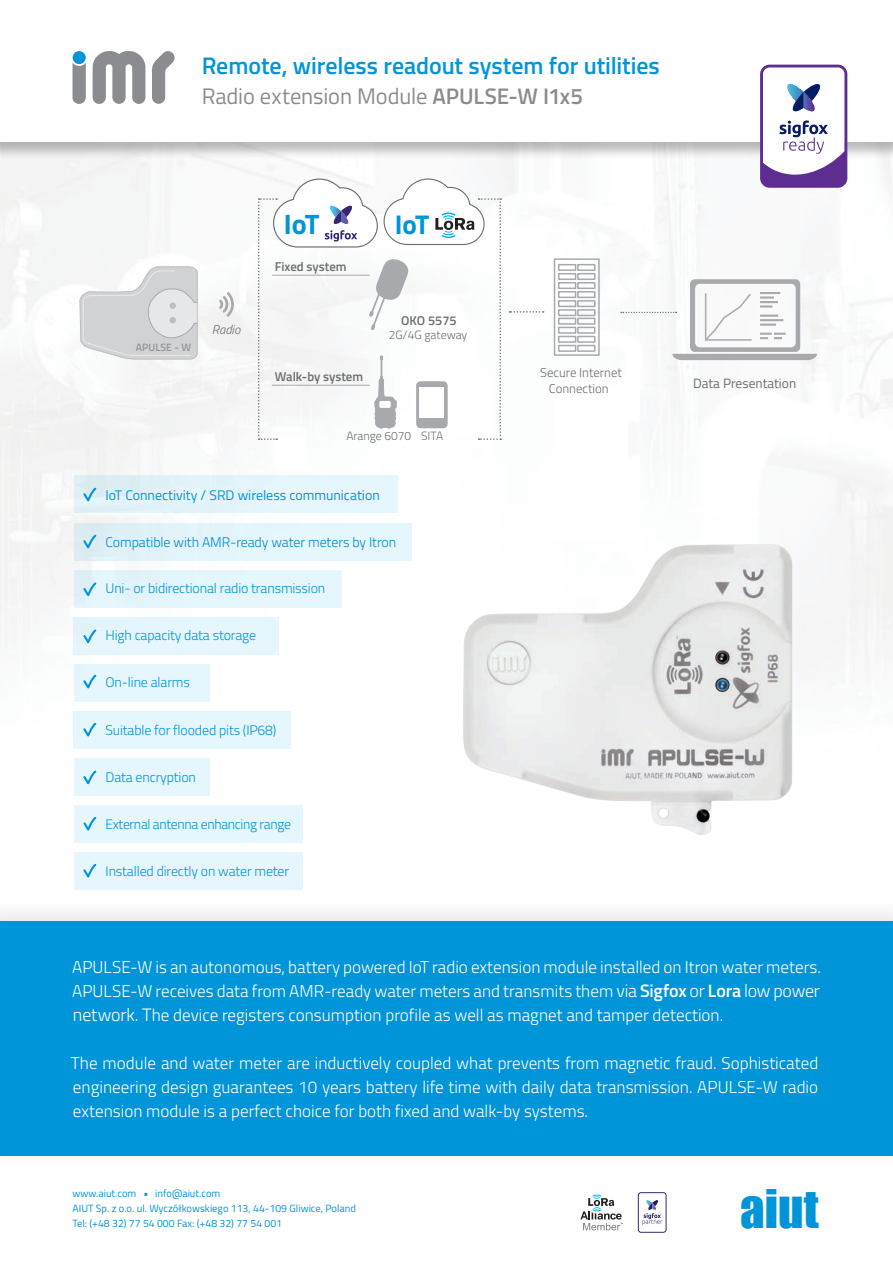
<style>
.page{position:relative;width:893px;height:1263px;background:#fff}
.page>*{position:absolute;margin:0;border:0;box-sizing:border-box;transform-origin:0 0}
.t1{font:48.9px "Impact";color:#0095d9}
.t2{font:700 28.2px "Titillium";color:#0095d9}
.t3{font:700 27.15px "Titillium";color:#0095d9}
.t4{font:600 24px "Titillium";letter-spacing:-.005em;color:#0095d9}
.t5{font:22.5px "Titillium";letter-spacing:-.005em;color:#8a8c8f}
.t6{font:300 17.1px/24px "Titillium";color:#fff;text-align:justify}
.t7{font:300 13.95px "Titillium";letter-spacing:-.01em;color:#0095d9}
.t8{font:300 13.95px "Titillium";letter-spacing:-.005em;color:#0089cf}
.t9{font:13.95px "Titillium";color:#0095d9}
.t10{font:300 13.8px "Titillium";letter-spacing:-.025em;color:#0095d9}
.t11{font:13.5px "Titillium";color:#6c6d70}
.t12{font:600 12.75px "Titillium";color:#6c6d70}
.t13{font:300 12.75px "Titillium";color:#6c6d70}
.t14{font:italic 300 12.75px "Titillium";color:#6c6d70}
.t15{font:300 12px "Titillium";letter-spacing:-.005em;color:#6c6d70}
.t16{font:600 10.65px "Titillium";color:#939598}
.t17{font:10.5px/15px "Titillium";color:#0095d9}
.s1{font-weight:600}
.s2{font-size:18px}
.s3{font-weight:600;font-size:18px}
.s4{font-weight:300}
</style>
<div class="page">
<div style="left:0;top:897px;width:893px;height:272px;background:#fbfbfb"></div>
<div style="left:0;top:921px;width:893px;height:235px;background:#0095d9"></div>
<svg style="left:580px;top:1194px;width:43px;height:36px"></svg>
<svg style="left:638px;top:1192px;width:29px;height:41px"></svg>
<div style="left:74px;top:852px;width:228px;height:37px;background:#e6f6fd"></div>
<svg style="left:83px;top:863px;width:14px;height:15px"></svg>
<div style="left:74px;top:523px;width:337px;height:37px;background:#e4f6fc"></div>
<svg style="left:81px;top:533px;width:17px;height:22px"></svg>
<div style="left:74px;top:475px;width:323px;height:38px;background:#e3f5fc"></div>
<svg style="left:82px;top:486px;width:16px;height:16px"></svg>
<div style="left:74px;top:711px;width:217px;height:37px;background:#e6f6fd"></div>
<svg style="left:83px;top:722px;width:14px;height:15px"></svg>
<div style="left:74px;top:570px;width:267px;height:37px;background:#e5f6fc"></div>
<svg style="left:83px;top:582px;width:14px;height:15px"></svg>
<div style="left:74px;top:617px;width:205px;height:37px;background:#e6f6fd"></div>
<svg style="left:83px;top:629px;width:14px;height:15px"></svg>
<div style="left:74px;top:758px;width:136px;height:37px;background:#e6f6fd"></div>
<svg style="left:83px;top:770px;width:14px;height:15px"></svg>
<div style="left:74px;top:664px;width:136px;height:37px;background:#e6f6fd"></div>
<div style="left:74px;top:805px;width:228px;height:37px;background:#e6f6fd"></div>
<svg style="left:83px;top:674px;width:14px;height:15px"></svg>
<svg style="left:83px;top:817px;width:14px;height:14px"></svg>
<div style="left:0;top:0;width:893px;height:160px;background:#231f20;opacity:.3"></div>
<div style="left:0;top:0;width:893px;height:142px;background:#fff"></div>
<svg style="left:93px;top:51px;width:52px;height:53px"></svg>
<svg style="left:152px;top:51px;width:23px;height:53px"></svg>
<div style="left:73px;top:51px;width:13px;height:13px;background:#0095d9;border-radius:50%"></div>
<svg style="left:73px;top:63px;width:13px;height:41px"></svg>
<svg style="left:760px;top:65px;width:87px;height:123px"></svg>
<svg style="left:621px;top:279px;width:196px;height:81px"></svg>
<div style="left:554px;top:258px;width:46px;height:98px;border:1px solid #a8a9ad"></div>
<div style="left:577px;top:264px;width:18px;height:7px;border:1px solid #a8a9ad"></div>
<div style="left:577px;top:282px;width:18px;height:7px;border:1px solid #a8a9ad"></div>
<div style="left:577px;top:300px;width:18px;height:7px;border:1px solid #a8a9ad"></div>
<div style="left:577px;top:318px;width:18px;height:7px;border:1px solid #a8a9ad"></div>
<div style="left:577px;top:336px;width:18px;height:7px;border:1px solid #a8a9ad"></div>
<div style="left:577px;top:273px;width:18px;height:7px;border:1px solid #a8a9ad"></div>
<div style="left:577px;top:291px;width:18px;height:7px;border:1px solid #a8a9ad"></div>
<div style="left:577px;top:309px;width:18px;height:7px;border:1px solid #a8a9ad"></div>
<div style="left:577px;top:327px;width:18px;height:7px;border:1px solid #a8a9ad"></div>
<div style="left:577px;top:345px;width:18px;height:7px;border:1px solid #a8a9ad"></div>
<div style="left:558px;top:264px;width:18px;height:7px;border:1px solid #a8a9ad"></div>
<div style="left:558px;top:282px;width:18px;height:7px;border:1px solid #a8a9ad"></div>
<div style="left:558px;top:300px;width:18px;height:7px;border:1px solid #a8a9ad"></div>
<div style="left:558px;top:318px;width:18px;height:7px;border:1px solid #a8a9ad"></div>
<div style="left:558px;top:336px;width:18px;height:7px;border:1px solid #a8a9ad"></div>
<div style="left:558px;top:273px;width:18px;height:7px;border:1px solid #a8a9ad"></div>
<div style="left:558px;top:291px;width:18px;height:7px;border:1px solid #a8a9ad"></div>
<div style="left:558px;top:309px;width:18px;height:7px;border:1px solid #a8a9ad"></div>
<div style="left:558px;top:327px;width:18px;height:7px;border:1px solid #a8a9ad"></div>
<div style="left:558px;top:345px;width:18px;height:7px;border:1px solid #a8a9ad"></div>
<svg style="left:219px;top:292px;width:17px;height:25px"></svg>
<svg style="left:79px;top:266px;width:119px;height:94px"></svg>
<img style="left:462px;top:542px;width:331px;height:294px">
<svg style="left:258px;top:178px;width:286px;height:262px"></svg>
<h3 class="t4" style="left:202px;top:48px;width:460px">Remote, wireless readout system for utilities</h3>
<h3 class="t5" style="left:202px;top:80px;width:383px">Radio extension Module <span class="s1">APULSE-W I1x5</span></h3>
<p class="t2" style="left:284px;top:203px;width:37px">IoT</p>
<p class="t3" style="left:395px;top:204px;width:36px">IoT</p>
<p class="t16" style="left:136px;top:340px;width:57px">APULSE - W</p>
<p class="t14" style="left:212px;top:320px;width:30px">Radio</p>
<p class="t12" style="left:275px;top:257px;width:73px">Fixed system</p>
<p class="t12" style="left:275px;top:367px;width:90px">Walk-by system</p>
<p class="t12" style="left:401px;top:311px;width:57px">OKO 5575</p>
<p class="t15" style="left:389px;top:326px;width:80px">2G/4G gateway</p>
<p class="t15" style="left:347px;top:427px;width:66px">Arange 6070</p>
<p class="t15" style="left:421px;top:427px;width:23px">SITA</p>
<p class="t9" style="left:106px;top:485px;width:276px">IoT Connectivity / SRD wireless communication</p>
<p class="t8" style="left:106px;top:532px;width:292px">Compatible with AMR-ready water meters by Itron</p>
<p class="t7" style="left:106px;top:578px;width:221px">Uni- or bidirectional radio transmission</p>
<p class="t7" style="left:106px;top:625px;width:152px">High capacity data storage</p>
<p class="t7" style="left:106px;top:672px;width:86px">On-line alarms</p>
<p class="t7" style="left:106px;top:720px;width:172px">Suitable for flooded pits (IP68)</p>
<p class="t7" style="left:106px;top:767px;width:92px">Data encryption</p>
<p class="t10" style="left:106px;top:814px;width:187px">External antenna enhancing range</p>
<p class="t7" style="left:106px;top:861px;width:185px">Installed directly on water meter</p>
<p class="t13" style="left:540px;top:364px;width:83px">Secure Internet</p>
<p class="t13" style="left:549px;top:379px;width:61px">Connection</p>
<p class="t11" style="left:693px;top:373px;width:105px">Data Presentation</p>
<p class="t6" style="left:72px;top:954px;width:750px">APULSE-W is an autonomous, battery powered IoT radio extension module installed on Itron water meters.<br>APULSE-W receives data from AMR-ready water meters and transmits them <span class="s2">via</span> <span class="s3">Sigfox</span> <span class="s2">or</span> <span class="s3">Lora</span> <span class="s2">low power network. T</span>he device registers consumption profile as well as magnet and tamper detection.</p>
<p class="t6" style="left:71px;top:1050px;width:749px">The module and water meter are inductively coupled what prevents from magnetic fraud. Sophisticated engineering design guarantees 10 years battery life time with daily data transmission. APULSE-W radio extension module is a perfect choice for both fixed and walk-by systems.</p>
<p class="t17" style="left:73px;top:1185px;width:285px">www.aiut.com <span class="s4">•</span> info@aiut.com<br>AIUT Sp. z o.o. ul. Wyczółkowskiego 113, 44-109 Gliwice, Poland<br>Tel: (+48 32) 77 54 000 Fax: (+48 32) 77 54 001</p>
<h1 class="t1" style="left:740px;top:1171px;width:80px">aiut</h1>
</div>
